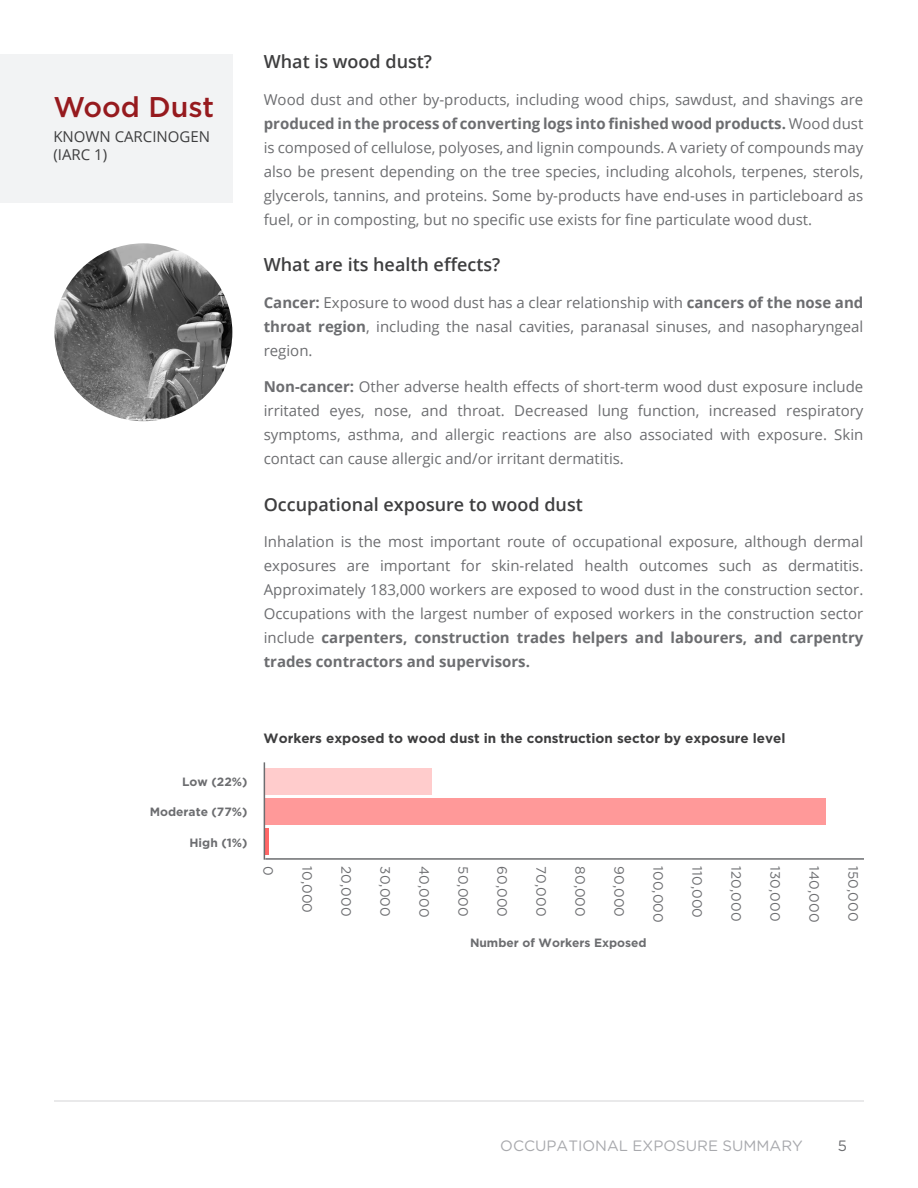
<style>
.page{position:relative;width:918px;height:1188px;background:#fff}
.page>*{position:absolute;margin:0;border:0;box-sizing:border-box;transform-origin:0 0}
.heading_three{font:500 28.5px "Gotham";color:#961a1e}
.heading_four{font:600 18px "Open Sans";color:#3e3e3f}
.main_body{font:15px/24px "Open Sans";color:#6c6d70;text-align:justify}
.t1{font:15px "Gotham Rounded";color:#a8a9ad}
.heading_five{font:15px/18px "Open Sans";color:#3e3e3f}
.t2{font:15px "Gotham Rounded";color:#6c6d70}
.main_body-2{font:13.5px "Gotham";color:#6c6d70}
.heading_seven{font:700 13.5px "Gotham";color:#3e3e3f}
.gotham_body_copy{font:700 12px "Gotham";color:#6c6d70}
.s1{font-weight:700}
</style>
<div class="page">
<hr style="left:54px;top:1101px;width:810px;height:1px;background:#d4d5d7">
<div style="left:0;top:54px;width:233px;height:148px;background:#f2f3f4"></div>
<img style="left:55px;top:243px;width:177px;height:178px;border-radius:89px">
<svg style="left:265px;top:828px;width:4px;height:26px"></svg>
<hr style="left:265px;top:858px;width:599px;height:2px;background:#6c6d70">
<div style="left:265px;top:798px;width:561px;height:26px;background:#f99"></div>
<div style="left:265px;top:768px;width:167px;height:26px;background:#fcc"></div>
<hr style="left:264px;top:762px;width:1px;height:98px;background:#6c6d70">
<p class="heading_three" style="left:53px;top:88px;width:162px">Wood Dust</p>
<p class="heading_five" style="left:53px;top:127px;width:158px">KNOWN CARCINOGEN (IARC 1)</p>
<p class="heading_four" style="left:264px;top:49px;width:170px">What is wood dust?</p>
<p class="main_body" style="left:264px;top:87px;width:601px">Wood dust and other by-products, including wood chips, sawdust, and shavings are <span class="s1">produced in the process of converting logs into finished wood products.</span> Wood dust is composed of cellulose, polyoses, and lignin compounds. A variety of compounds may also be present depending on the tree species, including alcohols, terpenes, sterols, glycerols, tannins, and proteins. Some by-products have end-uses in particleboard as fuel, or in composting, but no specific use exists for fine particulate wood dust.</p>
<p class="heading_four" style="left:264px;top:252px;width:238px">What are its health effects?</p>
<p class="main_body" style="left:264px;top:290px;width:601px"><span class="s1">Cancer:</span> Exposure to wood dust has a clear relationship with <span class="s1">cancers of the nose and throat region</span>, including the nasal cavities, paranasal sinuses, and nasopharyngeal region.</p>
<p class="main_body" style="left:264px;top:375px;width:601px"><span class="s1">Non-cancer:</span> Other adverse health effects of short-term wood dust exposure include irritated eyes, nose, and throat. Decreased lung function, increased respiratory symptoms, asthma, and allergic reactions are also associated with exposure. Skin contact can cause allergic and/or irritant dermatitis.</p>
<p class="heading_four" style="left:264px;top:492px;width:321px">Occupational exposure to wood dust</p>
<p class="main_body" style="left:264px;top:530px;width:601px">Inhalation is the most important route of occupational exposure, although dermal exposures are important for skin-related health outcomes such as dermatitis.<br>Approximately 183,000 workers are exposed to wood dust in the construction sector.<br>Occupations with the largest number of exposed workers in the construction sector include <span class="s1">carpenters, construction trades helpers and labourers, and carpentry trades contractors and supervisors.</span></p>
<p class="gotham_body_copy" style="left:182px;top:774px;width:67px">Low (22%)</p>
<p class="gotham_body_copy" style="left:150px;top:804px;width:99px">Moderate (77%)</p>
<p class="gotham_body_copy" style="left:190px;top:835px;width:59px">High (1%)</p>
<p class="heading_seven" style="left:264px;top:729px;width:523px">Workers exposed to wood dust in the construction sector by exposure level</p>
<p class="main_body-2" style="left:277px;top:866px;width:11px;rotate:90deg">0</p>
<p class="main_body-2" style="left:316px;top:866px;width:48px;rotate:90deg">10,000</p>
<p class="main_body-2" style="left:355px;top:866px;width:52px;rotate:90deg">20,000</p>
<p class="main_body-2" style="left:394px;top:866px;width:52px;rotate:90deg">30,000</p>
<p class="main_body-2" style="left:433px;top:866px;width:52px;rotate:90deg">40,000</p>
<p class="main_body-2" style="left:472px;top:866px;width:52px;rotate:90deg">50,000</p>
<p class="main_body-2" style="left:511px;top:866px;width:52px;rotate:90deg">60,000</p>
<p class="main_body-2" style="left:550px;top:866px;width:51px;rotate:90deg">70,000</p>
<p class="main_body-2" style="left:589px;top:866px;width:52px;rotate:90deg">80,000</p>
<p class="main_body-2" style="left:628px;top:866px;width:52px;rotate:90deg">90,000</p>
<p class="main_body-2" style="left:667px;top:866px;width:58px;rotate:90deg">100,000</p>
<p class="main_body-2" style="left:706px;top:866px;width:53px;rotate:90deg">110,000</p>
<p class="main_body-2" style="left:745px;top:866px;width:56px;rotate:90deg">120,000</p>
<p class="main_body-2" style="left:784px;top:866px;width:57px;rotate:90deg">130,000</p>
<p class="main_body-2" style="left:823px;top:866px;width:57px;rotate:90deg">140,000</p>
<p class="main_body-2" style="left:862px;top:866px;width:57px;rotate:90deg">150,000</p>
<p class="gotham_body_copy" style="left:470px;top:935px;width:178px">Number of Workers Exposed</p>
<p class="t1" style="left:500px;top:1135px;width:304px">OCCUPATIONAL EXPOSURE SUMMARY</p>
<p class="t2" style="left:838px;top:1135px;width:11px">5</p>
</div>
